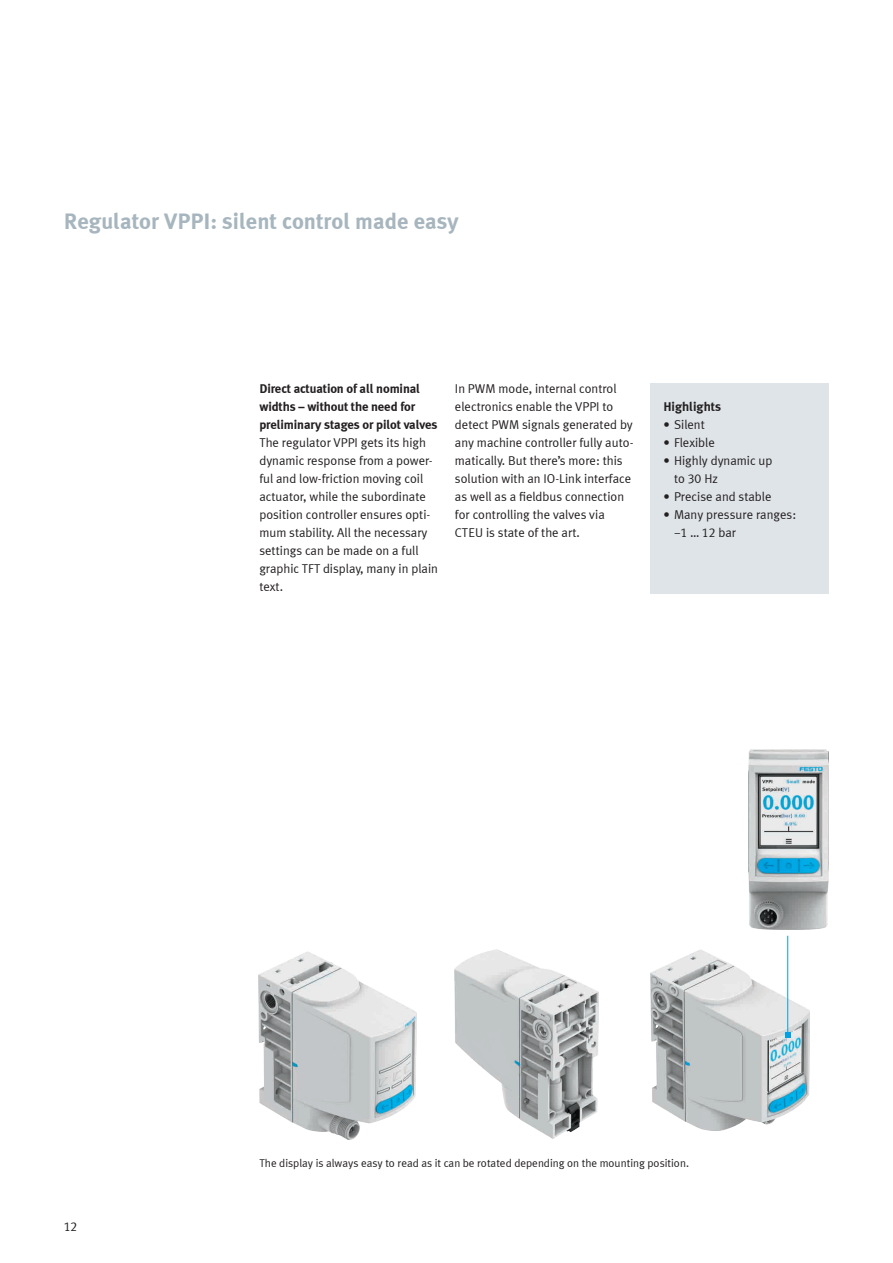
<style>
.page{position:relative;width:893px;height:1263px;background:#fff}
.page>*{position:absolute;margin:0;border:0;box-sizing:border-box;transform-origin:0 0}
.t1{font:700 22.5px "Meta Plus LF";color:#a7b6be}
.t2{font:12.75px/18px "Meta Plus LF";color:#231f20}
.t3{font:700 12.75px/18px "Meta Plus LF";letter-spacing:-.01em;color:#231f20}
.t4{font:11.25px "Meta Plus LF";color:#231f20}
</style>
<div class="page">
<div style="left:651px;top:384px;width:178px;height:210px;background:#dfe4e8"></div>
<img style="left:455px;top:950px;width:143px;height:189px">
<img style="left:651px;top:950px;width:159px;height:181px">
<img style="left:749px;top:750px;width:79px;height:180px">
<img style="left:258px;top:951px;width:158px;height:188px">
<svg style="left:785px;top:1032px;width:5px;height:6px"></svg>
<hr style="left:787px;top:936px;width:1px;height:99px;background:#00a1e3">
<h1 class="t1" style="left:64px;top:207px;width:396px">Regulator VPPI: silent control made easy</h1>
<p class="t3" style="left:259px;top:379px;width:180px">Direct actuation of all nominal widths – without the need for preliminary stages or pilot valves</p>
<p class="t2" style="left:259px;top:433px;width:180px">The regulator VPPI gets its high dynamic response from a power&shy;ful and low-friction moving coil actuator, while the subordinate position controller ensures opti&shy;mum stability. All the necessary settings can be made on a full graphic TFT display, many in plain text.</p>
<p class="t2" style="left:455px;top:379px;width:180px">In PWM mode, internal control electronics enable the VPPI to detect PWM signals generated by any machine controller fully auto&shy;matically. But there’s more: this solution with an IO-Link interface as well as a fieldbus connection for controlling the valves via<br>CTEU is state of the art.</p>
<p class="t3" style="left:663px;top:397px;width:59px">Highlights</p>
<p class="t2" style="left:663px;top:415px;width:43px">• Silent</p>
<p class="t2" style="left:663px;top:433px;width:53px">• Flexible</p>
<p class="t2" style="left:674px;top:451px;width:100px;text-indent:-11px">• Highly dynamic up to 30 Hz</p>
<p class="t2" style="left:663px;top:487px;width:110px">• Precise and stable</p>
<p class="t2" style="left:674px;top:505px;width:124px;text-indent:-11px">• Many pressure ranges: −1 … 12 bar</p>
<p class="t2" style="left:64px;top:1217px;width:15px">12</p>
<p class="t4" style="left:259px;top:1156px;width:431px">The display is always easy to read as it can be rotated depending on the mounting position.</p>
</div>
